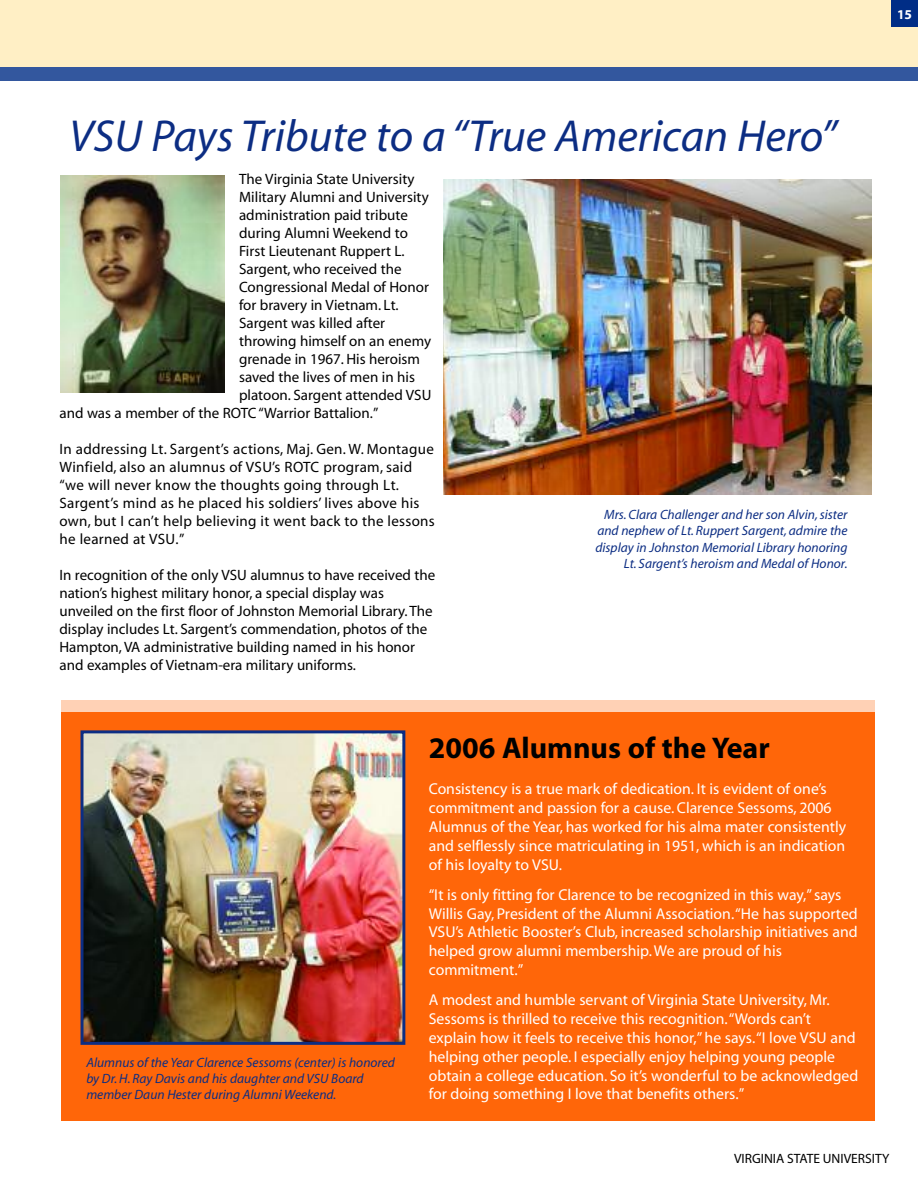
<style>
.page{position:relative;width:918px;height:1188px;background:#fff}
.page>*{position:absolute;margin:0;border:0;box-sizing:border-box;transform-origin:0 0}
.t1{font:italic 45px "Myriad";color:#0c2d83}
.t2{font:700 30px "Myriad";color:#000}
.t3{font:15.75px/18.9px "Myriad";color:#fff}
.t4{font:15px/18px "Myriad";color:#000}
.t5{font:15px/18px "Myriad";letter-spacing:.02em;color:#000}
.t6{font:italic 13.5px/16.2px "Myriad";color:#0c2d83;text-align:right}
.t7{font:13.5px "Myriad";color:#000}
.t8{font:700 13.5px "Myriad";color:#fff}
</style>
<div class="page">
<div style="left:0;top:0;width:918px;height:69px;background:#ffefc5"></div>
<div style="left:0;top:68px;width:918px;height:13px;background:#33579e"></div>
<div style="left:891px;top:0;width:27px;height:27px;background:#002d86"></div>
<img style="left:443px;top:179px;width:428px;height:315px">
<img style="left:61px;top:176px;width:163px;height:216px">
<div style="left:61px;top:708px;width:814px;height:412px;background:#ff6609"></div>
<img style="left:85px;top:734px;width:316px;height:307px">
<div style="left:81px;top:730px;width:324px;height:315px;border:3px solid #0c2d83"></div>
<div style="left:61px;top:700px;width:814px;height:12px;background:#ffd1b5"></div>
<p class="t8" style="left:897px;top:9px;width:25px">1515</p>
<h1 class="t1" style="left:69px;top:119px;width:769px">VSU Pays Tribute to a “True American Hero”</h1>
<p class="t4" style="left:239px;top:171px;width:177px">The Virginia State University</p>
<p class="t4" style="left:239px;top:189px;width:191px">Military Alumni and University</p>
<p class="t4" style="left:239px;top:207px;width:170px">administration paid tribute</p>
<p class="t4" style="left:239px;top:225px;width:170px">during Alumni Weekend to</p>
<p class="t4" style="left:239px;top:243px;width:167px">First Lieutenant Ruppert L.</p>
<p class="t4" style="left:239px;top:261px;width:164px">Sargent, who received the</p>
<p class="t4" style="left:239px;top:279px;width:191px">Congressional Medal of Honor</p>
<p class="t4" style="left:239px;top:297px;width:161px">for bravery in Vietnam. Lt.</p>
<p class="t4" style="left:239px;top:315px;width:148px">Sargent was killed after</p>
<p class="t4" style="left:239px;top:333px;width:194px">throwing himself on an enemy</p>
<p class="t4" style="left:239px;top:351px;width:182px">grenade in 1967. His heroism</p>
<p class="t4" style="left:239px;top:369px;width:177px">saved the lives of men in his</p>
<p class="t4" style="left:239px;top:387px;width:194px">platoon. Sargent attended VSU</p>
<p class="t4" style="left:60px;top:405px;width:320px">and was a member of the ROTC “Warrior Battalion.”</p>
<p class="t5" style="left:60px;top:441px;width:377px">In addressing Lt. Sargent’s actions, Maj. Gen. W. Montague Winfield, also an alumnus of VSU’s ROTC program, said “we will never know the thoughts going through Lt.<br>Sargent’s mind as he placed his soldiers’ lives above his own, but I can’t help believing it went back to the lessons he learned at VSU.”</p>
<p class="t4" style="left:60px;top:567px;width:377px">In recognition of the only VSU alumnus to have received the nation’s highest military honor, a special display was unveiled on the first floor of Johnston Memorial Library. The display includes Lt. Sargent’s commendation, photos of the Hampton, VA administrative building named in his honor and examples of Vietnam-era military uniforms.</p>
<p class="t6" style="left:595px;top:508px;width:254px">Mrs.Clara Challenger and her son Alvin, sister and nephew of Lt. Ruppert Sargent, admire the display in Johnston Memorial Library honoring Lt. Sargent’s heroism and Medal of Honor.</p>
<p class="t6" style="left:86px;top:1055px;width:310px;text-align:left">Alumnus of the Year Clarence Sessoms (center) is honored by Dr. H. Ray Davis and his daughter and VSU Board member Daun Hester during Alumni Weekend.</p>
<h2 class="t2" style="left:429px;top:736px;width:343px">2006 Alumnus of the Year</h2>
<p class="t3" style="left:429px;top:781px;width:419px">Consistency is a true mark of dedication. It is evident of one’s commitment and passion for a cause. Clarence Sessoms, 2006<br>Alumnus of the Year, has worked for his alma mater consistently and selflessly since matriculating in 1951, which is an indication of his loyalty to VSU.</p>
<p class="t3" style="left:429px;top:886px;width:431px">“It is only fitting for Clarence to be recognized in this way,” says Willis Gay, President of the Alumni Association.“He has supported VSU’s Athletic Booster’s Club, increased scholarship initiatives and helped grow alumni membership. We are proud of his commitment.”</p>
<p class="t3" style="left:429px;top:992px;width:431px">A modest and humble servant of Virginia State University, Mr.<br>Sessoms is thrilled to receive this recognition.“Words can’t explain how it feels to receive this honor,” he says.“I love VSU and helping other people. I especially enjoy helping young people obtain a college education. So it’s wonderful to be acknowledged for doing something I love that benefits others.”</p>
<p class="t7" style="left:734px;top:1153px;width:157px">VIRGINIA STATE UNIVERSITY</p>
</div>
